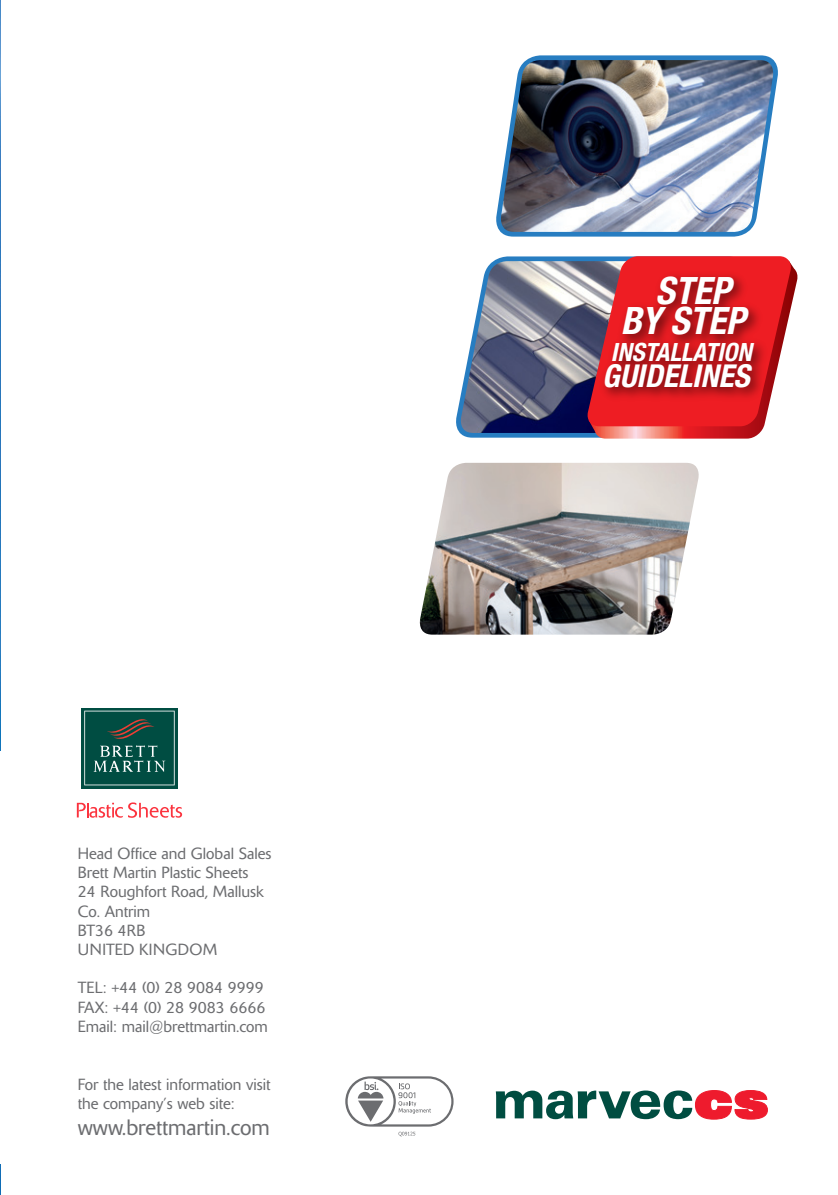
<style>
.page{position:relative;width:838px;height:1195px;background:#fff}
.page>*{position:absolute;margin:0;border:0;box-sizing:border-box;transform-origin:0 0}
.t1{font:italic 700 condensed 37.6px/30.6px "Helvetica Neue";color:#fff;text-align:center}
.t2{font:italic 700 condensed 31.4px "Helvetica Neue";color:#fff}
.t3{font:italic 700 condensed 25px "Helvetica Neue";color:#fff}
.t4{font:300 22px "Delta";color:#6c6d70}
.t5{font:300 16px/19.2px "Delta";color:#6c6d70}
.t6{font:300 16px "Delta";letter-spacing:.02em;color:#6c6d70}
</style>
<div class="page">
<img style="left:0;top:2px;width:1px;height:1188px">
<svg style="left:496px;top:1090px;width:272px;height:29px"></svg>
<svg style="left:345px;top:1076px;width:109px;height:60px"></svg>
<img style="left:496px;top:55px;width:282px;height:182px">
<img style="left:419px;top:462px;width:280px;height:173px">
<svg style="left:456px;top:256px;width:295px;height:183px"></svg>
<svg style="left:586px;top:256px;width:212px;height:182px"></svg>
<img style="left:591px;top:263px;width:200px;height:152px">
<svg style="left:77px;top:802px;width:105px;height:15px"></svg>
<div style="left:81px;top:708px;width:97px;height:80px;background:linear-gradient(to right,#004d42,#004d42)"></div>
<svg style="left:84px;top:710px;width:91px;height:75px;background:#1d5c52"></svg>
<p class="t5" style="left:78px;top:844px;width:195px">Head Office and Global Sales</p>
<p class="t5" style="left:78px;top:863px;width:172px">Brett Martin Plastic Sheets</p>
<p class="t5" style="left:78px;top:882px;width:187px">24 Roughfort Road, Mallusk</p>
<p class="t5" style="left:78px;top:901px;width:74px">Co. Antrim</p>
<p class="t5" style="left:78px;top:921px;width:69px">BT36 4RB</p>
<p class="t6" style="left:78px;top:940px;width:141px">UNITED KINGDOM</p>
<p class="t5" style="left:78px;top:978px;width:187px">TEL: +44 (0) 28 9084 9999</p>
<p class="t5" style="left:78px;top:997px;width:189px">FAX: +44 (0) 28 9083 6666</p>
<p class="t5" style="left:78px;top:1017px;width:191px">Email: mail@brettmartin.com</p>
<p class="t5" style="left:78px;top:1074px;width:194px">For the latest information visit the company’s web site:</p>
<p class="t4" style="left:78px;top:1114px;width:194px">www.brettmartin.com</p>
<p class="t1" style="left:621px;top:272px;width:138px">STEP<br>BYSTEP</p>
<p class="t3" style="left:611px;top:331px;width:150px">INSTALLATION</p>
<p class="t2" style="left:602px;top:349px;width:159px">GUIDELINES</p>
</div>
